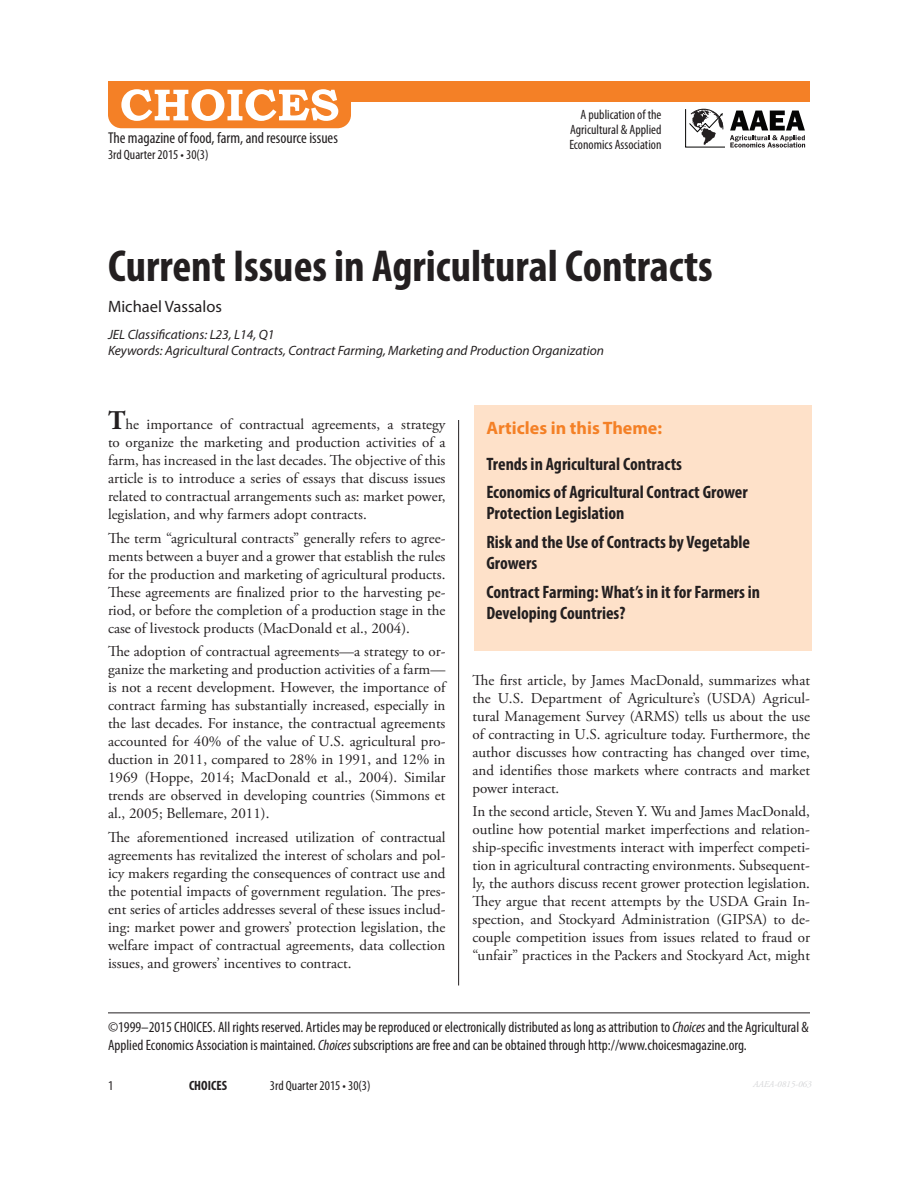
<style>
.page{position:relative;width:918px;height:1188px;background:#fff}
.page>*{position:absolute;margin:0;border:0;box-sizing:border-box;transform-origin:0 0}
._1-Header{font:700 condensed 45px "Myriad Pro";color:#231f20}
.Articles_in_this_The{font:700 condensed 18px/21.6px "Myriad Pro";color:#231f20}
.Articles_in_this_The-2{font:700 18px "Myriad Pro";color:#f48026}
._2-Article_author{font:16.5px "Myriad Pro";color:#231f20}
.t1{font:condensed 15.75px "Myriad Pro";color:#231f20}
._4-Body_-_1st_paragr{font:15px/18px "Adobe Garamond Pro";color:#231f20;text-align:justify}
.t2{font:condensed 15px/18px "Myriad Pro";color:#231f20}
._3-Classification{font:italic 13.5px/16.2px "Myriad Pro";color:#231f20}
.TOC_-_sub_1{font:condensed 13.5px/15px "Myriad Pro";color:#231f20;text-align:justify}
.TOC_-_sub_1-2{font:700 condensed 13.5px "Myriad Pro";color:#231f20}
.t3{font:italic 9px "Adobe Garamond Pro";color:#d5d6d8}
.s1{font-weight:700;font-size:27px}
.s2{font-style:italic}
</style>
<div class="page">
<hr style="left:458px;top:405px;width:1px;height:581px;background:#231f20">
<div style="left:108px;top:81px;width:702px;height:20px;background:#f48026"></div>
<div style="left:108px;top:81px;width:243px;height:47px;background:#f48026;border-radius:14px"></div>
<svg style="left:121px;top:89px;width:217px;height:32px"></svg>
<hr style="left:108px;top:1012px;width:702px;height:1px;background:#231f20">
<svg style="left:685px;top:109px;width:120px;height:39px"></svg>
<div style="left:450px;top:405px;width:18px;height:14px;background:#fff"></div>
<div style="left:474px;top:405px;width:338px;height:245px;background:#fee1c9"></div>
<p class="t1" style="left:108px;top:128px;width:231px">The magazine of food, farm, and resource issues</p>
<p class="TOC_-_sub_1" style="left:108px;top:147px;width:102px">3rd Quarter 2015 • 30(3)</p>
<p class="TOC_-_sub_1" style="left:569px;top:107px;width:94px;text-indent:11px">A publication of the Agricultural &amp; Applied Economics Association</p>
<p class="_1-Header" style="left:108px;top:238px;width:606px">Current Issues in Agricultural Contracts</p>
<p class="_2-Article_author" style="left:108px;top:296px;width:116px">Michael Vassalos</p>
<p class="_3-Classification" style="left:108px;top:326px;width:498px">JEL Classifications: L23, L14, Q1<br>Keywords: Agricultural Contracts, Contract Farming, Marketing and Production Organization</p>
<p class="_4-Body_-_1st_paragr" style="left:108px;top:416px;width:339px"><span class="s1">T</span>he importance of contractual agreements, a strategy to organize the marketing and production activities of a farm, has increased in the last decades. The objective of this article is to introduce a series of essays that discuss issues related to contractual arrangements such as: market power, legislation, and why farmers adopt contracts.</p>
<p class="_4-Body_-_1st_paragr" style="left:108px;top:530px;width:339px">The term “agricultural contracts” generally refers to agree&shy;ments between a buyer and a grower that establish the rules for the production and marketing of agricultural products.<br>These agreements are finalized prior to the harvesting pe&shy;riod, or before the completion of a production stage in the case of livestock products (MacDonald et al., 2004).</p>
<p class="_4-Body_-_1st_paragr" style="left:108px;top:643px;width:339px">The adoption of contractual agreements—a strategy to or&shy;ganize the marketing and production activities of a farm— is not a recent development. However, the importance of contract farming has substantially increased, especially in the last decades. For instance, the contractual agreements accounted for 40% of the value of U.S. agricultural pro&shy;duction in 2011, compared to 28% in 1991, and 12% in 1969 (Hoppe, 2014; MacDonald et al., 2004). Similar trends are observed in developing countries (Simmons et al., 2005; Bellemare, 2011).</p>
<p class="_4-Body_-_1st_paragr" style="left:108px;top:828px;width:339px">The aforementioned increased utilization of contractual agreements has revitalized the interest of scholars and pol&shy;icy makers regarding the consequences of contract use and the potential impacts of government regulation. The pres&shy;ent series of articles addresses several of these issues includ&shy;ing: market power and growers’ protection legislation, the welfare impact of contractual agreements, data collection issues, and growers’ incentives to contract.</p>
<p class="Articles_in_this_The-2" style="left:486px;top:417px;width:177px">Articles in this Theme:</p>
<p class="Articles_in_this_The" style="left:486px;top:452px;width:197px">Trends in Agricultural Contracts</p>
<p class="Articles_in_this_The" style="left:486px;top:481px;width:263px">Economics of Agricultural Contract Grower<br>Protection Legislation</p>
<p class="Articles_in_this_The" style="left:486px;top:531px;width:265px">Risk and the Use of Contracts by Vegetable<br>Growers</p>
<p class="Articles_in_this_The" style="left:486px;top:581px;width:275px">Contract Farming: What’s in it for Farmers in<br>Developing Countries?</p>
<p class="_4-Body_-_1st_paragr" style="left:472px;top:672px;width:339px">The first article, by James MacDonald, summarizes what the U.S. Department of Agriculture’s (USDA) Agricul&shy;tural Management Survey (ARMS) tells us about the use of contracting in U.S. agriculture today. Furthermore, the author discusses how contracting has changed over time, and identifies those markets where contracts and market power interact.</p>
<p class="_4-Body_-_1st_paragr" style="left:472px;top:803px;width:339px">In the second article, Steven Y. Wu and James MacDonald, outline how potential market imperfections and relation&shy;ship-specific investments interact with imperfect competi&shy;tion in agricultural contracting environments. Subsequent&shy;ly, the authors discuss recent grower protection legislation.<br>They argue that recent attempts by the USDA Grain In&shy;spection, and Stockyard Administration (GIPSA) to de&shy;couple competition issues from issues related to fraud or “unfair” practices in the Packers and Stockyard Act, might</p>
<p class="t2" style="left:108px;top:1018px;width:703px">©1999–2015 CHOICES. All rights reserved. Articles may be reproduced or electronically distributed as long as attribution to <span class="s2">Choices</span> and the Agricultural &amp;<br>Applied Economics Association is maintained. <span class="s2">Choices</span> subscriptions are free and can be obtained through http://www.choicesmagazine.org.</p>
<p class="TOC_-_sub_1" style="left:108px;top:1078px;width:7px">1</p>
<p class="TOC_-_sub_1-2" style="left:189px;top:1077px;width:40px">CHOICES</p>
<p class="TOC_-_sub_1" style="left:270px;top:1078px;width:102px">3rd Quarter 2015 • 30(3)</p>
<p class="t3" style="left:753px;top:1078px;width:60px">AAEA-0815-063</p>
</div>
